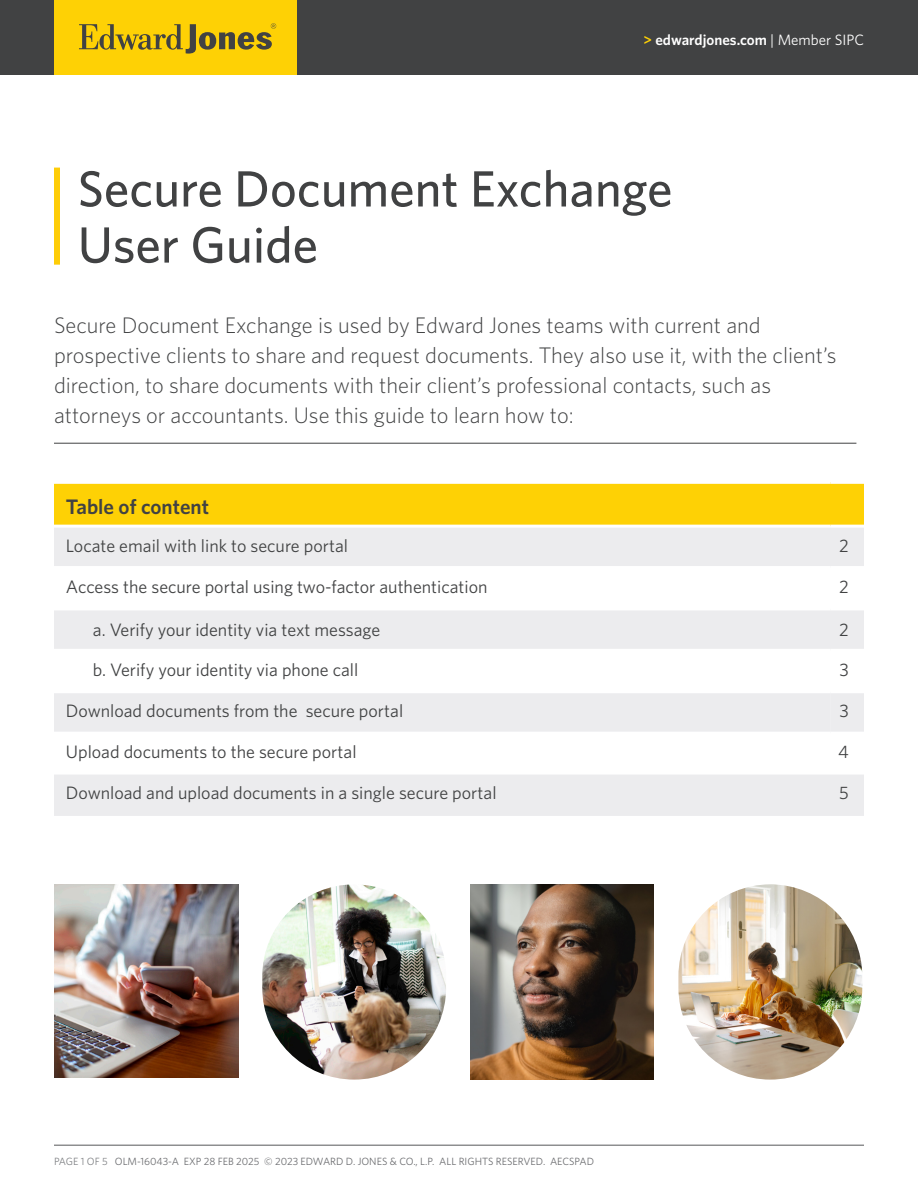
<style>
.page{position:relative;width:918px;height:1188px;background:#fff}
.page>*{position:absolute;margin:0;border:0;box-sizing:border-box;transform-origin:0 0}
.Headline{font:500 51px/56.1px "Whitney";color:#414243}
.Body_-_Lead-in{font:300 22.5px/30px "Whitney";color:#414243}
.t1{font:600 21px "Whitney";color:#414243}
.t2{font:18px "Whitney";color:#414243}
.t3{font:600 15px "Whitney";color:#fff}
.t4{font:10.5px "Whitney";color:#6c6d70}
.s1{color:#fed105}
.s2{font-weight:400}
.s3{color:#808285}
</style>
<div class="page">
<hr style="left:54px;top:1145px;width:810px;height:1px;background:#57585a">
<div style="left:0;top:0;width:918px;height:75px;background:#414243"></div>
<div style="left:54px;top:0;width:243px;height:75px;background:#fed105"></div>
<svg style="left:79px;top:23px;width:197px;height:31px"></svg>
<hr style="left:54px;top:443px;width:802px;height:1px;background:#414243">
<div style="left:54px;top:482px;width:810px;height:44px;background:#fed105"></div>
<svg style="left:54px;top:528px;width:810px;height:121px;fill:#ececee"></svg>
<svg style="left:54px;top:693px;width:810px;height:123px;fill:#ececee"></svg>
<hr style="left:54px;top:481px;width:776px;height:3px;background:#fff">
<hr style="left:830px;top:481px;width:34px;height:3px;background:#fff">
<hr style="left:54px;top:525px;width:776px;height:3px;background:#fff">
<hr style="left:830px;top:525px;width:34px;height:3px;background:#fff">
<hr style="left:54px;top:566px;width:776px;height:3px;background:#fff">
<hr style="left:830px;top:566px;width:34px;height:3px;background:#fff">
<hr style="left:54px;top:607px;width:776px;height:3px;background:#fff">
<hr style="left:830px;top:607px;width:34px;height:3px;background:#fff">
<hr style="left:54px;top:732px;width:776px;height:3px;background:#fff">
<hr style="left:830px;top:732px;width:34px;height:3px;background:#fff">
<div style="left:54px;top:168px;width:6px;height:97px;background:#fecd08"></div>
<img style="left:262px;top:884px;width:184px;height:196px;border-radius:92px">
<img style="left:678px;top:884px;width:184px;height:196px;border-radius:92px">
<img style="left:470px;top:884px;width:184px;height:196px">
<img style="left:54px;top:884px;width:184px;height:193px">
<p class="t3" style="left:644px;top:30px;width:222px"><span class="s1">&gt;</span> edwardjones.com <span class="s2">| Member SIPC</span></p>
<p class="Headline" style="left:78px;top:159px;width:596px">Secure Document Exchange<br>User Guide</p>
<p class="Body_-_Lead-in" style="left:54px;top:309px;width:784px">Secure Document Exchange is used by Edward Jones teams with current and prospective clients to share and request documents. They also use it, with the client’s direction, to share documents with their client’s professional contacts, such as attorneys or accountants. Use this guide to learn how to:</p>
<p class="t1" style="left:66px;top:492px;width:145px">Table of content</p>
<p class="t2" style="left:66px;top:534px;width:284px">Locate email with link to secure portal</p>
<p class="t2" style="left:839px;top:534px;width:11px">2</p>
<p class="t2" style="left:66px;top:575px;width:423px">Access the secure portal using two-factor authentication</p>
<p class="t2" style="left:839px;top:575px;width:11px">2</p>
<p class="t2" style="left:93px;top:618px;width:289px">a. Verify your identity via text message</p>
<p class="t2" style="left:839px;top:618px;width:11px">2</p>
<p class="t2" style="left:93px;top:657px;width:267px">b. Verify your identity via phone call</p>
<p class="t2" style="left:839px;top:657px;width:11px">3</p>
<p class="t2" style="left:66px;top:699px;width:339px">Download documents from the secure portal</p>
<p class="t2" style="left:839px;top:699px;width:11px">3</p>
<p class="t2" style="left:66px;top:740px;width:292px">Upload documents to the secure portal</p>
<p class="t2" style="left:838px;top:740px;width:12px">4</p>
<p class="t2" style="left:66px;top:781px;width:432px">Download and upload documents in a single secure portal</p>
<p class="t2" style="left:839px;top:781px;width:11px">5</p>
<p class="t4" style="left:54px;top:1155px;width:542px"><span class="s3">PAGE 1 OF 5</span> OLM-16043-A EXP 28 FEB 2025 © 2023 EDWARD D. JONES &amp; CO., L.P. ALL RIGHTS RESERVED. AECSPAD</p>
</div>
